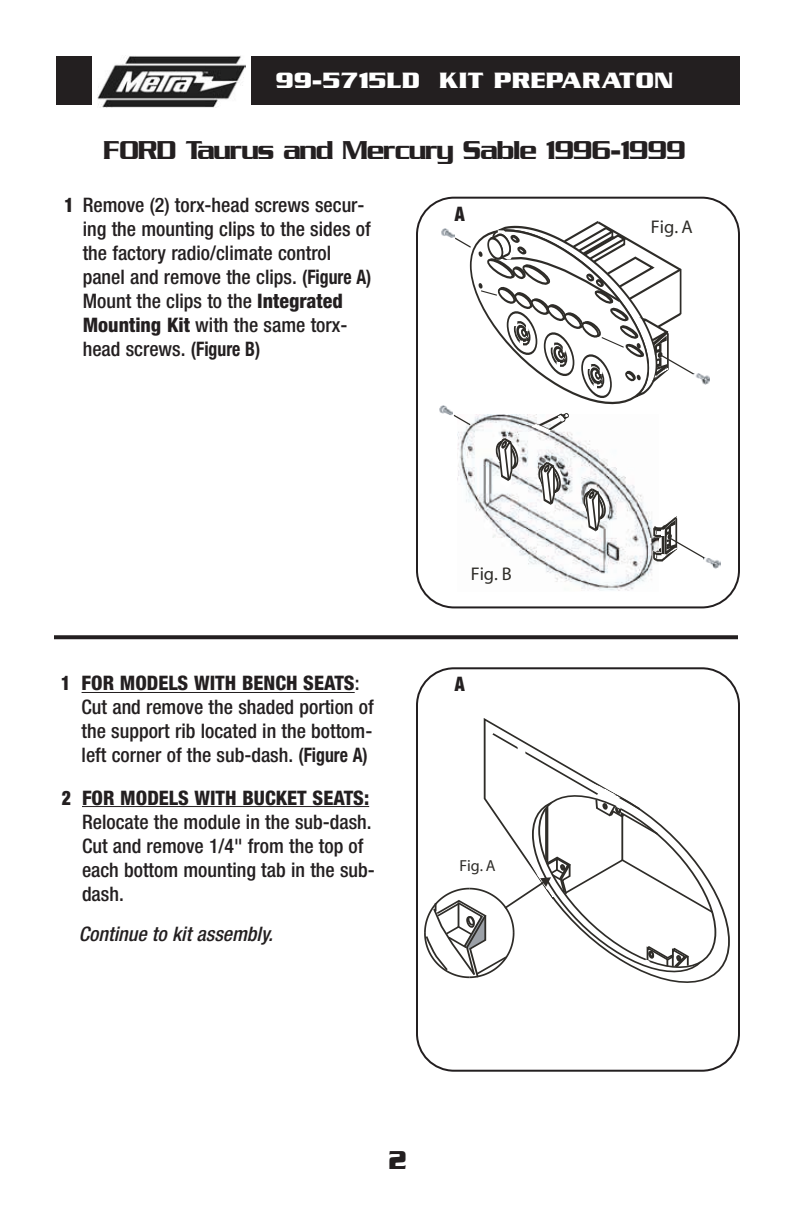
<style>
.page{position:relative;width:792px;height:1224px;background:#fff}
.page>*{position:absolute;margin:0;border:0;box-sizing:border-box;transform-origin:0 0}
.t1{font:28px "Serpentine ICG";letter-spacing:-.045em;color:#231f20}
.t2{font:700 28px "Serpentine ICG";color:#231f20;scale:.87 1}
.t3{font:700 24px "Serpentine ICG";color:#fff}
.t4{font:500 condensed 20px/24px "Helvetica Neue";color:#231f20}
.t5{font:800 condensed 20px "Helvetica Neue";color:#231f20}
.t6{font:italic 500 condensed 20px "Helvetica Neue";color:#231f20}
.t7{font:900 condensed 20px "Helvetica Neue";color:#231f20;scale:.89 1}
.t8{font:italic 700 18.4px "Arial";color:#2e2c28}
.t9{font:italic 700 16px "Arial";color:#2e2c28}
.s1{font-weight:700}
.s2{font-weight:800}
</style>
<div class="page">
<div style="left:56px;top:57px;width:684px;height:48px;background:#231f20"></div>
<div style="left:93px;top:34px;width:158px;height:89px;background:#fff"></div>
<img style="left:97px;top:55px;width:148px;height:53px">
<hr style="left:82px;top:692px;width:253px;height:1px;background:#231f20">
<svg style="left:335px;top:692px;width:20px;height:1px"></svg>
<hr style="left:82px;top:806px;width:263px;height:1px;background:#231f20">
<svg style="left:345px;top:806px;width:24px;height:1px"></svg>
<svg style="left:416px;top:197px;width:324px;height:411px"></svg>
<svg style="left:416px;top:667px;width:324px;height:405px"></svg>
<svg style="left:54px;top:635px;width:684px;height:4px;background:#302d2d"></svg>
<p class="t3" style="left:275px;top:65px;width:399px">99-5715LD KIT PREPARATON</p>
<h1 class="t1" style="left:103px;top:133px;width:584px">FORD Taurus and Mercury Sable 1996-1999</h1>
<p class="t7" style="left:64px;top:197px;width:12px">1</p>
<p class="t4" style="left:83px;top:194px;width:290px">Remove (2) torx-head screws secur&shy;ing the mounting clips to the sides of the factory radio/climate control panel and remove the clips. <span class="s1">(Figure A)<br></span>Mount the clips to the <span class="s2">Integrated Mounting Kit</span> with the same torx&shy;head screws. <span class="s1">(Figure B)</span></p>
<p class="t7" style="left:455px;top:207px;width:13px">A</p>
<p class="t8" style="left:651px;top:220px;width:43px">Fig. A</p>
<p class="t7" style="left:61px;top:676px;width:12px">1</p>
<p class="t7" style="left:62px;top:790px;width:12px">2</p>
<p class="t4" style="left:82px;top:673px;width:294px"><span class="s2">FOR MODELS WITH BENCH SEATS</span>:<br>Cut and remove the shaded portion of the support rib located in the bottom&shy;left corner of the sub-dash. <span class="s1">(Figure A)</span></p>
<p class="t5" style="left:82px;top:790px;width:289px">FOR MODELS WITH BUCKET SEATS:</p>
<p class="t4" style="left:82px;top:811px;width:294px">Relocate the module in the sub-dash.<br>Cut and remove 1/4" from the top of each bottom mounting tab in the sub&shy;dash.</p>
<p class="t6" style="left:79px;top:926px;width:195px">Continue to kit assembly.</p>
<p class="t8" style="left:471px;top:567px;width:43px">Fig. B</p>
<p class="t7" style="left:455px;top:677px;width:13px">A</p>
<p class="t9" style="left:459px;top:860px;width:38px">Fig. A</p>
<h1 class="t2" style="left:388px;top:1143px;width:22px">2</h1>
</div>
